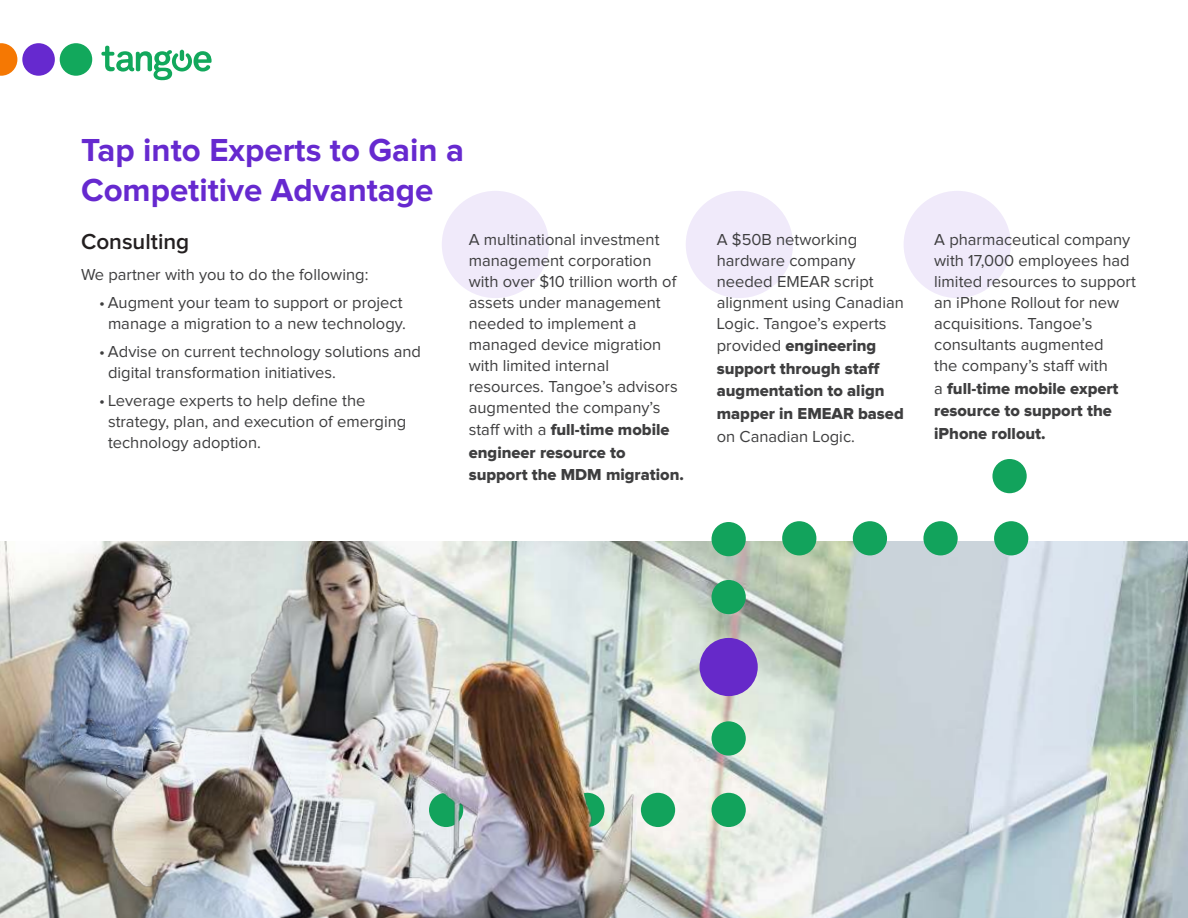
<style>
.page{position:relative;width:1188px;height:918px;background:#fff}
.page>*{position:absolute;margin:0;border:0;box-sizing:border-box;transform-origin:0 0}
.t1{font:700 33px/39.6px "Proxima Nova";color:#6629cf}
.t2{font:600 22.5px "Proxima Nova";color:#231f20}
.t3{font:16.5px/21px "Proxima Nova";color:#3e3e3f}
.t4{font:16.5px/22.5px "Proxima Nova Extrabld";color:#3e3e3f}
.s1{font-family:"Proxima Nova"}
</style>
<div class="page">
<svg style="left:101px;top:46px;width:111px;height:34px"></svg>
<svg style="left:0;top:43px;width:17px;height:33px"></svg>
<div style="left:22px;top:43px;width:33px;height:33px;background:#6629cf;border-radius:50%"></div>
<div style="left:60px;top:43px;width:32px;height:33px;background:#12a85c;border-radius:50%"></div>
<div style="left:442px;top:191px;width:107px;height:107px;background:#f0eafa;border-radius:50%"></div>
<div style="left:686px;top:191px;width:107px;height:107px;background:#f0eafa;border-radius:50%"></div>
<div style="left:904px;top:191px;width:107px;height:107px;background:#f0eafa;border-radius:50%"></div>
<img style="left:660px;top:541px;width:528px;height:377px">
<div style="left:712px;top:793px;width:34px;height:34px;background:#12a35c;border-radius:50%"></div>
<div style="left:641px;top:793px;width:34px;height:34px;background:#12a35c;border-radius:50%"></div>
<div style="left:712px;top:721px;width:34px;height:35px;background:#12a35c;border-radius:50%"></div>
<div style="left:992px;top:459px;width:35px;height:34px;background:#12a35c;border-radius:50%"></div>
<div style="left:712px;top:522px;width:34px;height:34px;background:#12a35c;border-radius:50%"></div>
<div style="left:712px;top:580px;width:34px;height:34px;background:#12a35c;border-radius:50%"></div>
<div style="left:700px;top:638px;width:58px;height:58px;background:#6629c9;border-radius:50%"></div>
<div style="left:782px;top:521px;width:34px;height:34px;background:#12a35c;border-radius:50%"></div>
<div style="left:853px;top:521px;width:34px;height:34px;background:#12a35c;border-radius:50%"></div>
<div style="left:923px;top:521px;width:35px;height:34px;background:#12a35c;border-radius:50%"></div>
<div style="left:994px;top:521px;width:34px;height:34px;background:#12a35c;border-radius:50%"></div>
<img style="left:0;top:541px;width:660px;height:377px">
<h1 class="t1" style="left:81px;top:132px;width:385px">Tap into Experts to Gain a<br>Competitive Advantage</h1>
<h2 class="t2" style="left:81px;top:232px;width:110px">Consulting</h2>
<p class="t3" style="left:81px;top:265px;width:289px">We partner with you to do the following:</p>
<p class="t3" style="left:99px;top:293px;width:308px;text-align:center">• Augment your team to support or project manage a migration to a new technology.</p>
<p class="t3" style="left:108px;top:342px;width:315px;text-indent:-9px">• Advise on current technology solutions and digital transformation initiatives.</p>
<p class="t3" style="left:108px;top:390px;width:300px;text-indent:-9px">• Leverage experts to help define the strategy, plan, and execution of emerging technology adoption.</p>
<p class="t3" style="left:469px;top:230px;width:210px">A multinational investment management corporation with over $10 trillion worth of assets under management needed to implement a managed device migration with limited internal resources. Tangoe’s advisors augmented the company’s</p>
<p class="t4" style="left:469px;top:420px;width:217px"><span class="s1">staff with a</span> full-time mobile engineer resource to support the MDM migration.</p>
<p class="t3" style="left:717px;top:229px;width:189px">A $50B networking hardware company needed EMEAR script alignment using Canadian<br>Logic. Tangoe’s experts</p>
<p class="t4" style="left:717px;top:336px;width:188px"><span class="s1">provided</span> engineering support through staff augmentation to align mapper in EMEAR based</p>
<p class="t3" style="left:717px;top:426px;width:140px">on Canadian Logic.</p>
<p class="t3" style="left:934px;top:230px;width:203px">A pharmaceutical company with 17,000 employees had limited resources to support an iPhone Rollout for new acquisitions. Tangoe’s consultants augmented<br>the company’s staff with</p>
<p class="t4" style="left:934px;top:378px;width:186px"><span class="s1">a</span> full-time mobile expert resource to support the iPhone rollout.</p>
</div>
